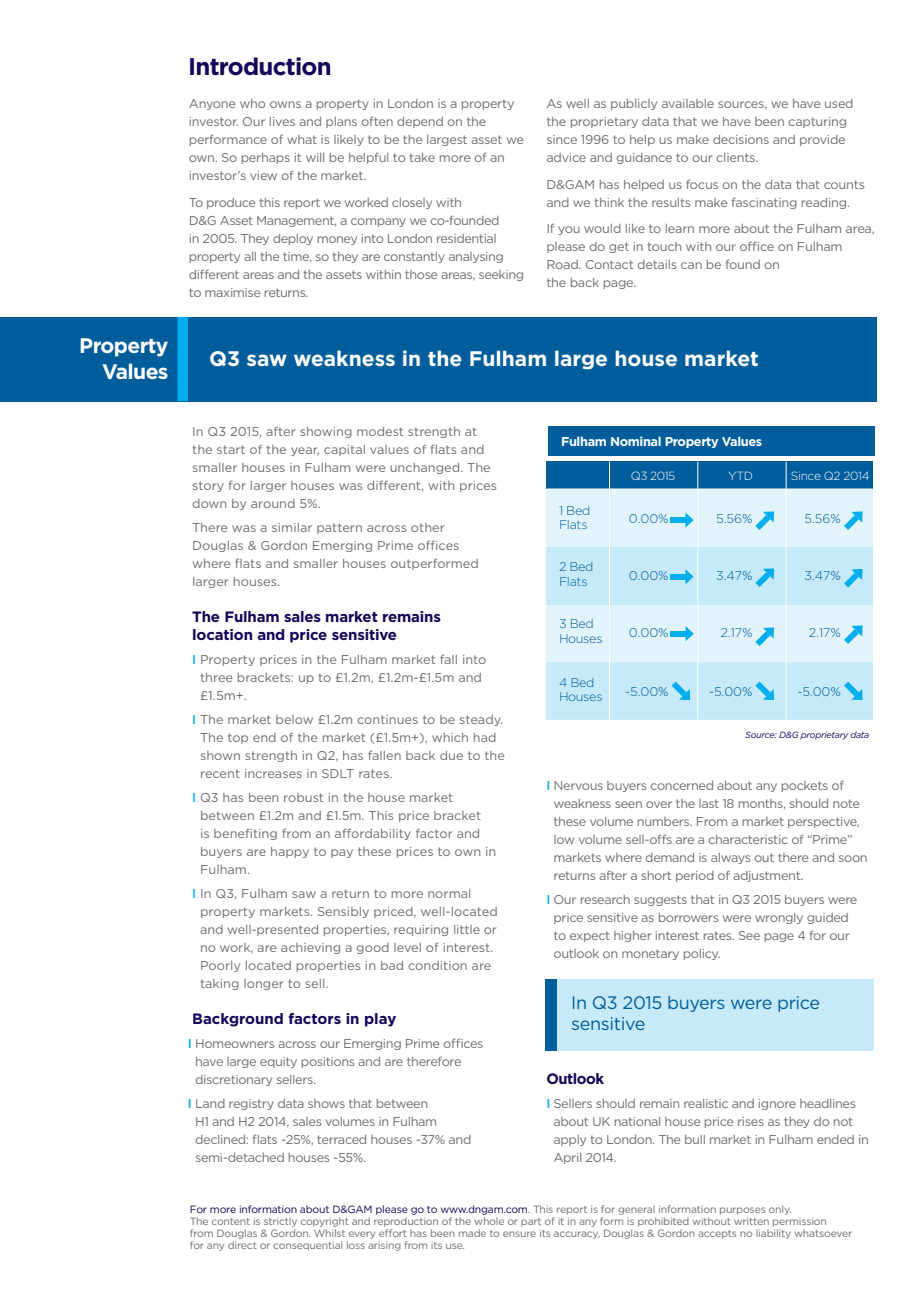
<style>
.page{position:relative;width:919px;height:1289px;background:#fff}
.page>*{position:absolute;margin:0;border:0;box-sizing:border-box;transform-origin:0 0}
.Heads{font:700 24px "Gotham";letter-spacing:-.03em;color:#110658}
.t1{font:700 21px "Gotham";color:#fff}
.t2{font:700 21px/25.5px "Gotham";letter-spacing:-.03em;color:#fff;text-align:right}
.t3{font:18px/21px "Gotham";letter-spacing:-.02em;color:#005d9c}
.Body_Copy{font:700 15px/18px "Gotham";letter-spacing:-.01em;color:#110658}
.Body_Copy-2{font:700 15px "Gotham";letter-spacing:-.03em;color:#110658}
.Body{font:12.75px/18px "Gotham";letter-spacing:-.02em;color:#6c6d70}
.Body-2{font:12.75px/18px "Gotham";color:#6c6d70}
.t4{font:700 12.75px "Gotham";letter-spacing:-.03em;color:#fff}
.t5{font:300 12.6px/14.9px "Gotham";letter-spacing:-.03em;color:#005d9c}
.t6{font:300 11.85px "Gotham";letter-spacing:-.03em;color:#fff}
.Legal{font:10.5px/12px "Gotham";letter-spacing:-.02em;color:#6c6d70}
.Source_Italics{font:italic 9px "Gotham";letter-spacing:-.03em;color:#110658}
.s1{font-weight:500;color:#00aeef}
.s2{color:#110658}
</style>
<div class="page">
<div style="left:188px;top:317px;width:688px;height:84px;background:#005d9c"></div>
<div style="left:0;top:317px;width:190px;height:84px;background:#005d9c"></div>
<div style="left:546px;top:489px;width:326px;height:58px;background:#e1f4fc"></div>
<div style="left:546px;top:461px;width:326px;height:28px;background:#005d9c"></div>
<div style="left:546px;top:547px;width:326px;height:57px;background:#c6eafa"></div>
<div style="left:546px;top:604px;width:326px;height:58px;background:#e1f4fc"></div>
<div style="left:546px;top:662px;width:326px;height:58px;background:#c6eafa"></div>
<hr style="left:546px;top:488px;width:326px;height:1px;background:#fff">
<hr style="left:609px;top:461px;width:1px;height:259px;background:#fff">
<hr style="left:697px;top:461px;width:1px;height:259px;background:#fff">
<hr style="left:785px;top:461px;width:1px;height:259px;background:#fff">
<svg style="left:844px;top:511px;width:18px;height:19px"></svg>
<svg style="left:844px;top:569px;width:18px;height:18px"></svg>
<svg style="left:844px;top:625px;width:18px;height:19px"></svg>
<svg style="left:755px;top:627px;width:19px;height:19px"></svg>
<svg style="left:844px;top:681px;width:18px;height:19px"></svg>
<svg style="left:755px;top:511px;width:19px;height:19px"></svg>
<svg style="left:755px;top:568px;width:19px;height:19px"></svg>
<svg style="left:755px;top:681px;width:19px;height:19px"></svg>
<div style="left:670px;top:517px;width:15px;height:6px;background:#00aeef"></div>
<svg style="left:685px;top:512px;width:8px;height:15px"></svg>
<div style="left:670px;top:574px;width:15px;height:5px;background:#00aeef"></div>
<svg style="left:685px;top:569px;width:8px;height:15px"></svg>
<div style="left:670px;top:630px;width:15px;height:6px;background:#00aeef"></div>
<svg style="left:685px;top:626px;width:8px;height:15px"></svg>
<svg style="left:671px;top:681px;width:19px;height:19px"></svg>
<div style="left:548px;top:426px;width:326px;height:30px;background:#005d9c"></div>
<div style="left:545px;top:979px;width:328px;height:71px;background:#c6eafa"></div>
<div style="left:545px;top:979px;width:11px;height:71px;background:#005d9c"></div>
<div style="left:177px;top:317px;width:11px;height:84px;background:#00aeef"></div>
<p class="t2" style="left:79px;top:333px;width:91px">Property<br>Values</p>
<p class="Heads" style="left:188px;top:50px;width:145px">Introduction</p>
<p class="Body" style="left:189px;top:94px;width:336px">Anyone who owns a property in London is a property investor. Our lives and plans often depend on the performance of what is likely to be the largest asset we own. So perhaps it will be helpful to take more of an investor’s view of the market.</p>
<p class="Body" style="left:189px;top:193px;width:337px">To produce this report we worked closely with<br>D&amp;G Asset Management, a company we co-founded<br>in 2005. They deploy money into London residential property all the time, so they are constantly analysing different areas and the assets within those areas, seeking to maximise returns.</p>
<p class="Body" style="left:546px;top:94px;width:309px">As well as publicly available sources, we have used the proprietary data that we have been capturing since 1996 to help us make decisions and provide advice and guidance to our clients.</p>
<p class="Body" style="left:546px;top:175px;width:320px">D&amp;GAM has helped us focus on the data that counts and we think the results make fascinating reading.</p>
<p class="Body" style="left:546px;top:219px;width:330px">If you would like to learn more about the Fulham area, please do get in touch with our office on Fulham Road. Contact details can be found on<br>the back page.</p>
<p class="t1" style="left:209px;top:344px;width:551px">Q3 saw weakness in the Fulham large house market</p>
<p class="Body-2" style="left:192px;top:422px;width:306px">In Q3 2015, after showing modest strength at the start of the year, capital values of flats and smaller houses in Fulham were unchanged. The story for larger houses was different, with prices down by around 5%.</p>
<p class="Body-2" style="left:192px;top:518px;width:288px">There was a similar pattern across other Douglas &amp; Gordon Emerging Prime offices where flats and smaller houses outperformed larger houses.</p>
<p class="Body_Copy" style="left:192px;top:607px;width:250px">The Fulham sales market remains location and price sensitive</p>
<p class="Body-2" style="left:200px;top:650px;width:288px;text-indent:-8px"><span class="s1">I</span> Property prices in the Fulham market fall into three brackets: up to £1.2m, £1.2m-£1.5m and £1.5m+.</p>
<p class="Body-2" style="left:200px;top:710px;width:306px;text-indent:-8px"><span class="s1">I</span> The market below £1.2m continues to be steady.<br>The top end of the market (£1.5m+), which had shown strength in Q2, has fallen back due to the recent increases in SDLT rates.</p>
<p class="Body-2" style="left:200px;top:788px;width:298px;text-indent:-8px"><span class="s1">I</span> Q3 has been robust in the house market between £1.2m and £1.5m. This price bracket<br>is benefiting from an affordability factor and buyers are happy to pay these prices to own in Fulham.</p>
<p class="Body-2" style="left:200px;top:884px;width:299px;text-indent:-8px"><span class="s1">I</span> In Q3, Fulham saw a return to more normal property markets. Sensibly priced, well-located and well-presented properties, requiring little or no work, are achieving a good level of interest.<br>Poorly located properties in bad condition are taking longer to sell.</p>
<p class="Body_Copy" style="left:192px;top:1009px;width:206px">Background factors in play</p>
<p class="Body" style="left:195px;top:1034px;width:290px;text-indent:-7px"><span class="s1">I</span> Homeowners across our Emerging Prime offices have large equity positions and are therefore discretionary sellers.</p>
<p class="Body" style="left:195px;top:1094px;width:278px;text-indent:-7px"><span class="s1">I</span> Land registry data shows that between<br>H1 and H2 2014, sales volumes in Fulham declined: flats -25%, terraced houses -37% and semi-detached houses -55%.</p>
<p class="t4" style="left:561px;top:433px;width:203px">Fulham Nominal Property Values</p>
<p class="t5" style="left:559px;top:502px;width:33px">1 Bed<br>Flats</p>
<p class="t5" style="left:559px;top:558px;width:36px">2 Bed<br>Flats</p>
<p class="t5" style="left:559px;top:616px;width:45px">3 Bed<br>Houses</p>
<p class="t5" style="left:559px;top:674px;width:45px">4 Bed<br>Houses</p>
<p class="t6" style="left:630px;top:468px;width:46px">Q3 2015</p>
<p class="t5" style="left:629px;top:511px;width:41px">0.00%</p>
<p class="t5" style="left:629px;top:567px;width:41px">0.00%</p>
<p class="t5" style="left:629px;top:625px;width:41px">0.00%</p>
<p class="t5" style="left:625px;top:683px;width:45px">-5.00%</p>
<p class="t6" style="left:728px;top:468px;width:26px">YTD</p>
<p class="t6" style="left:790px;top:468px;width:80px">Since Q2 2014</p>
<p class="t5" style="left:716px;top:511px;width:38px">5.56%</p>
<p class="t5" style="left:804px;top:511px;width:38px">5.56%</p>
<p class="t5" style="left:716px;top:567px;width:38px">3.47%</p>
<p class="t5" style="left:804px;top:567px;width:38px">3.47%</p>
<p class="t5" style="left:720px;top:625px;width:33px">2.17%</p>
<p class="t5" style="left:808px;top:625px;width:33px">2.17%</p>
<p class="t5" style="left:709px;top:683px;width:45px">-5.00%</p>
<p class="t5" style="left:797px;top:683px;width:45px">-5.00%</p>
<p class="Source_Italics" style="left:745px;top:728px;width:126px">Source: D&amp;G proprietary data</p>
<p class="Body" style="left:553px;top:776px;width:316px;text-indent:-7px"><span class="s1">I</span> Nervous buyers concerned about any pockets of weakness seen over the last 18 months, should note these volume numbers. From a market perspective, low volume sell-offs are a characteristic of “Prime” markets where demand is always out there and soon returns after a short period of adjustment.</p>
<p class="Body" style="left:553px;top:890px;width:305px;text-indent:-7px"><span class="s1">I</span> Our research suggests that in Q3 2015 buyers were price sensitive as borrowers were wrongly guided to expect higher interest rates. See page 4 for our outlook on monetary policy.</p>
<p class="t3" style="left:571px;top:992px;width:250px">In Q3 2015 buyers were price sensitive</p>
<p class="Body_Copy-2" style="left:546px;top:1069px;width:59px">Outlook</p>
<p class="Body" style="left:553px;top:1094px;width:317px;text-indent:-7px"><span class="s1">I</span> Sellers should remain realistic and ignore headlines about UK national house price rises as they do not apply to London. The bull market in Fulham ended in April 2014.</p>
<p class="Legal" style="left:190px;top:1202px;width:664px"><span class="s2">For more information about D&amp;GAM please go to www.dngam.com</span>. This report is for general information purposes only.<br>The content is strictly copyright and reproduction of the whole or part of it in any form is prohibited without written permission from Douglas &amp; Gordon. Whilst every effort has been made to ensure its accuracy, Douglas &amp; Gordon accepts no liability whatsoever for any direct or consequential loss arising from its use.</p>
</div>
